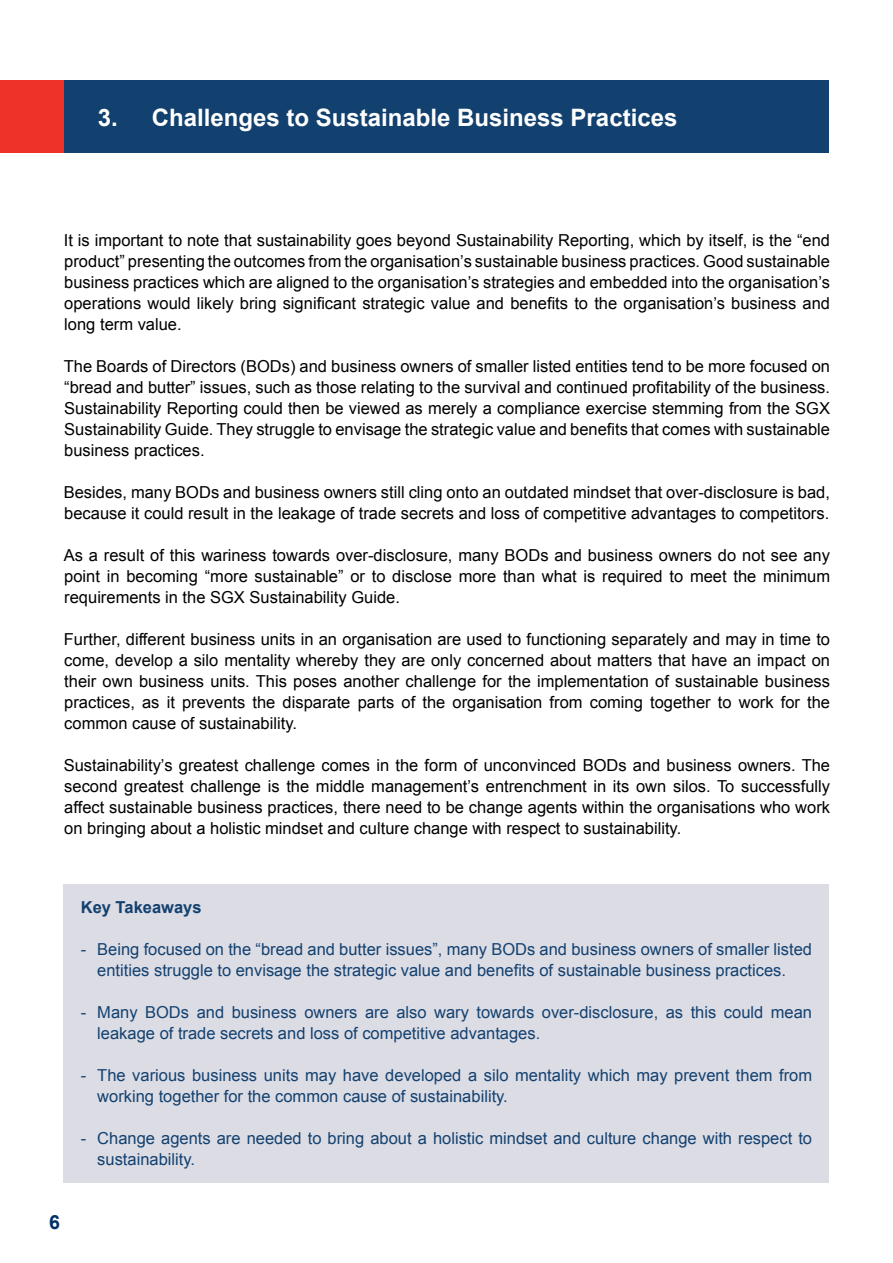
<style>
.page{position:relative;width:893px;height:1263px;background:#fff}
.page>*{position:absolute;margin:0;border:0;box-sizing:border-box;transform-origin:0 0}
.t1{font:700 24px "Arial";color:#fff}
.t2{font:700 19.5px "Arial";color:#002f67}
.t3{font:16.5px/21px "Arial";color:#000;text-align:justify}
.t4{font:16.5px/21px "Arial";color:#13416f}
.t5{font:700 16.5px "Arial";color:#13416f}
</style>
<div class="page">
<div style="left:64px;top:81px;width:765px;height:72px;background:#13416f"></div>
<div style="left:0;top:81px;width:64px;height:72px;background:#ee3129"></div>
<div style="left:64px;top:884px;width:765px;height:298px;background:#dcdce5"></div>
<h1 class="t1" style="left:98px;top:101px;width:581px">3. Challenges to Sustainable Business Practices</h1>
<p class="t3" style="left:64px;top:230px;width:768px">It is important to note that sustainability goes beyond Sustainability Reporting, which by itself, is the “end product” presenting the outcomes from the organisation’s sustainable business practices. Good sustainable business practices which are aligned to the organisation’s strategies and embedded into the organisation’s operations would likely bring significant strategic value and benefits to the organisation’s business and long term value.</p>
<p class="t3" style="left:64px;top:356px;width:768px">The Boards of Directors (BODs) and business owners of smaller listed entities tend to be more focused on “bread and butter” issues, such as those relating to the survival and continued profitability of the business.<br>Sustainability Reporting could then be viewed as merely a compliance exercise stemming from the SGX Sustainability Guide. They struggle to envisage the strategic value and benefits that comes with sustainable business practices.</p>
<p class="t3" style="left:64px;top:482px;width:768px">Besides, many BODs and business owners still cling onto an outdated mindset that over-disclosure is bad, because it could result in the leakage of trade secrets and loss of competitive advantages to competitors.</p>
<p class="t3" style="left:64px;top:545px;width:768px">As a result of this wariness towards over-disclosure, many BODs and business owners do not see any point in becoming “more sustainable” or to disclose more than what is required to meet the minimum requirements in the SGX Sustainability Guide.</p>
<p class="t3" style="left:64px;top:629px;width:768px">Further, different business units in an organisation are used to functioning separately and may in time to come, develop a silo mentality whereby they are only concerned about matters that have an impact on their own business units. This poses another challenge for the implementation of sustainable business practices, as it prevents the disparate parts of the organisation from coming together to work for the common cause of sustainability.</p>
<p class="t3" style="left:64px;top:755px;width:768px">Sustainability’s greatest challenge comes in the form of unconvinced BODs and business owners. The second greatest challenge is the middle management’s entrenchment in its own silos. To successfully affect sustainable business practices, there need to be change agents within the organisations who work on bringing about a holistic mindset and culture change with respect to sustainability.</p>
<p class="t2" style="left:49px;top:1208px;width:12px">6</p>
<p class="t5" style="left:81px;top:896px;width:122px">Key Takeaways</p>
<p class="t4" style="left:81px;top:939px;width:733px;text-align:center">- Being focused on the “bread and butter issues”, many BODs and business owners of smaller listed entities struggle to envisage the strategic value and benefits of sustainable business practices.</p>
<p class="t4" style="left:97px;top:1002px;width:716px;text-indent:-16px">- Many BODs and business owners are also wary towards over-disclosure, as this could mean leakage of trade secrets and loss of competitive advantages.</p>
<p class="t4" style="left:97px;top:1065px;width:716px;text-indent:-16px">- The various business units may have developed a silo mentality which may prevent them from working together for the common cause of sustainability.</p>
<p class="t4" style="left:97px;top:1128px;width:716px;text-indent:-16px">- Change agents are needed to bring about a holistic mindset and culture change with respect to sustainability.</p>
</div>
